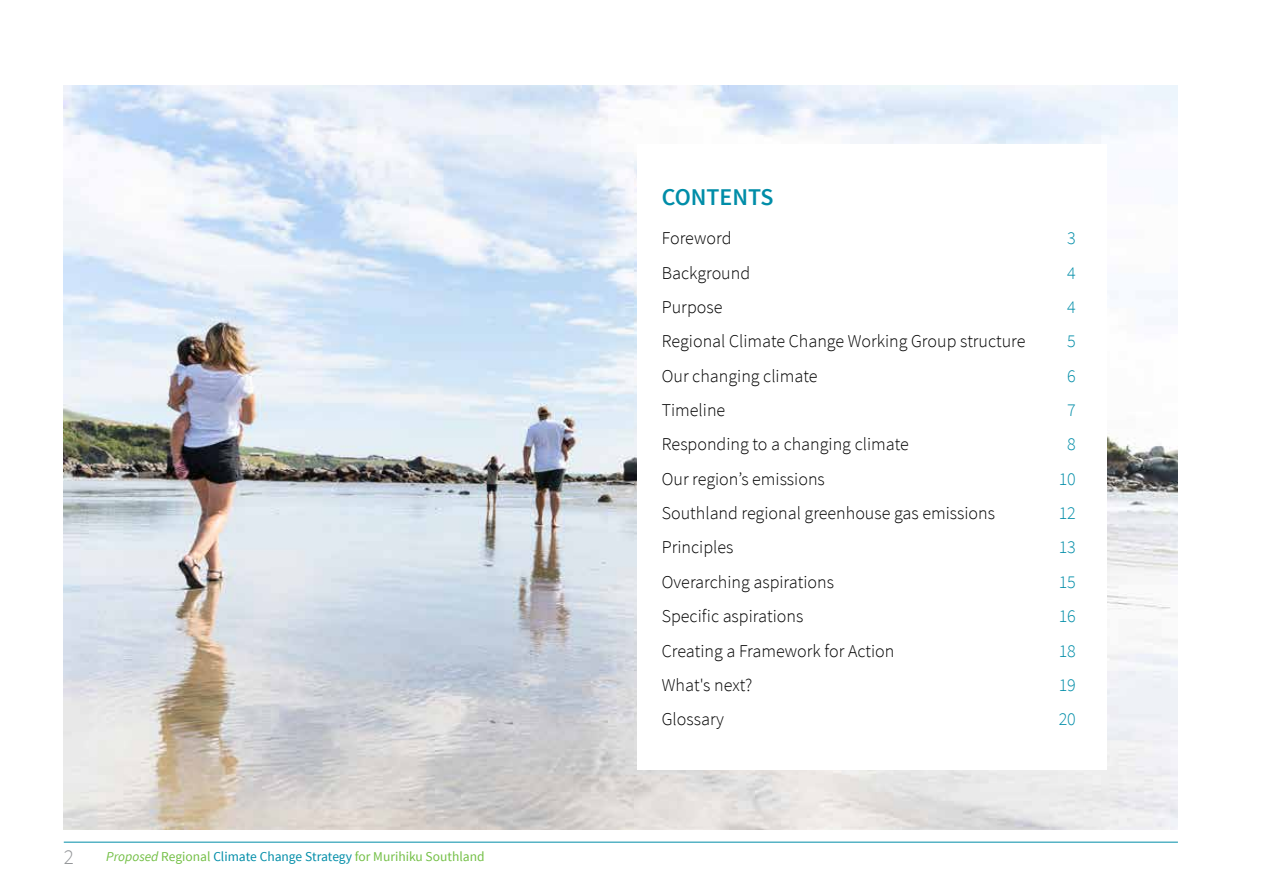
<style>
.page{position:relative;width:1263px;height:893px;background:#fff}
.page>*{position:absolute;margin:0;border:0;box-sizing:border-box;transform-origin:0 0}
.t1{font:600 24px "Source Sans Pro";color:#008da8}
.t2{font:300 21px "Source Sans Pro";color:#939598}
.t3{font:300 18px "Source Sans Pro";color:#000}
.t4{font:300 18px "Source Sans Pro";color:#008da8}
.t5{font:13.5px "Source Sans Pro";color:#73bf45}
.s1{font-style:italic}
.s2{color:#008da8}
</style>
<div class="page">
<hr style="left:64px;top:842px;width:1114px;height:1px;background:#008da8">
<img style="left:64px;top:85px;width:1114px;height:744px">
<div style="left:638px;top:145px;width:469px;height:625px;background:#fff"></div>
<p class="t2" style="left:64px;top:844px;width:12px">2</p>
<p class="t5" style="left:106px;top:848px;width:380px"><span class="s1">Proposed</span> Regional <span class="s2">Climate Change Strategy</span> for Murihiku Southland</p>
<h1 class="t1" style="left:662px;top:182px;width:113px">CONTENTS</h1>
<p class="t3" style="left:662px;top:227px;width:71px">Foreword</p>
<p class="t4" style="left:1067px;top:227px;width:10px">3</p>
<p class="t3" style="left:662px;top:262px;width:90px">Background</p>
<p class="t4" style="left:1067px;top:262px;width:10px">4</p>
<p class="t3" style="left:662px;top:296px;width:62px">Purpose</p>
<p class="t4" style="left:1067px;top:296px;width:10px">4</p>
<p class="t3" style="left:662px;top:330px;width:365px">Regional Climate Change Working Group structure</p>
<p class="t4" style="left:1067px;top:330px;width:10px">5</p>
<p class="t3" style="left:662px;top:365px;width:157px">Our changing climate</p>
<p class="t4" style="left:1067px;top:365px;width:10px">6</p>
<p class="t3" style="left:662px;top:399px;width:65px">Timeline</p>
<p class="t4" style="left:1067px;top:399px;width:10px">7</p>
<p class="t3" style="left:662px;top:433px;width:248px">Responding to a changing climate</p>
<p class="t4" style="left:1067px;top:433px;width:10px">8</p>
<p class="t3" style="left:662px;top:468px;width:164px">Our region’s emissions</p>
<p class="t4" style="left:1059px;top:468px;width:19px">10</p>
<p class="t3" style="left:662px;top:502px;width:335px">Southland regional greenhouse gas emissions</p>
<p class="t4" style="left:1059px;top:502px;width:19px">12</p>
<p class="t3" style="left:662px;top:537px;width:73px">Principles</p>
<p class="t4" style="left:1059px;top:537px;width:19px">13</p>
<p class="t3" style="left:662px;top:571px;width:174px">Overarching aspirations</p>
<p class="t4" style="left:1059px;top:571px;width:19px">15</p>
<p class="t3" style="left:662px;top:605px;width:143px">Specific aspirations</p>
<p class="t4" style="left:1059px;top:605px;width:19px">16</p>
<p class="t3" style="left:662px;top:640px;width:234px">Creating a Framework for Action</p>
<p class="t4" style="left:1059px;top:640px;width:19px">18</p>
<p class="t3" style="left:662px;top:674px;width:92px">What's next?</p>
<p class="t4" style="left:1059px;top:674px;width:19px">19</p>
<p class="t3" style="left:662px;top:708px;width:64px">Glossary</p>
<p class="t4" style="left:1059px;top:708px;width:19px">20</p>
</div>
